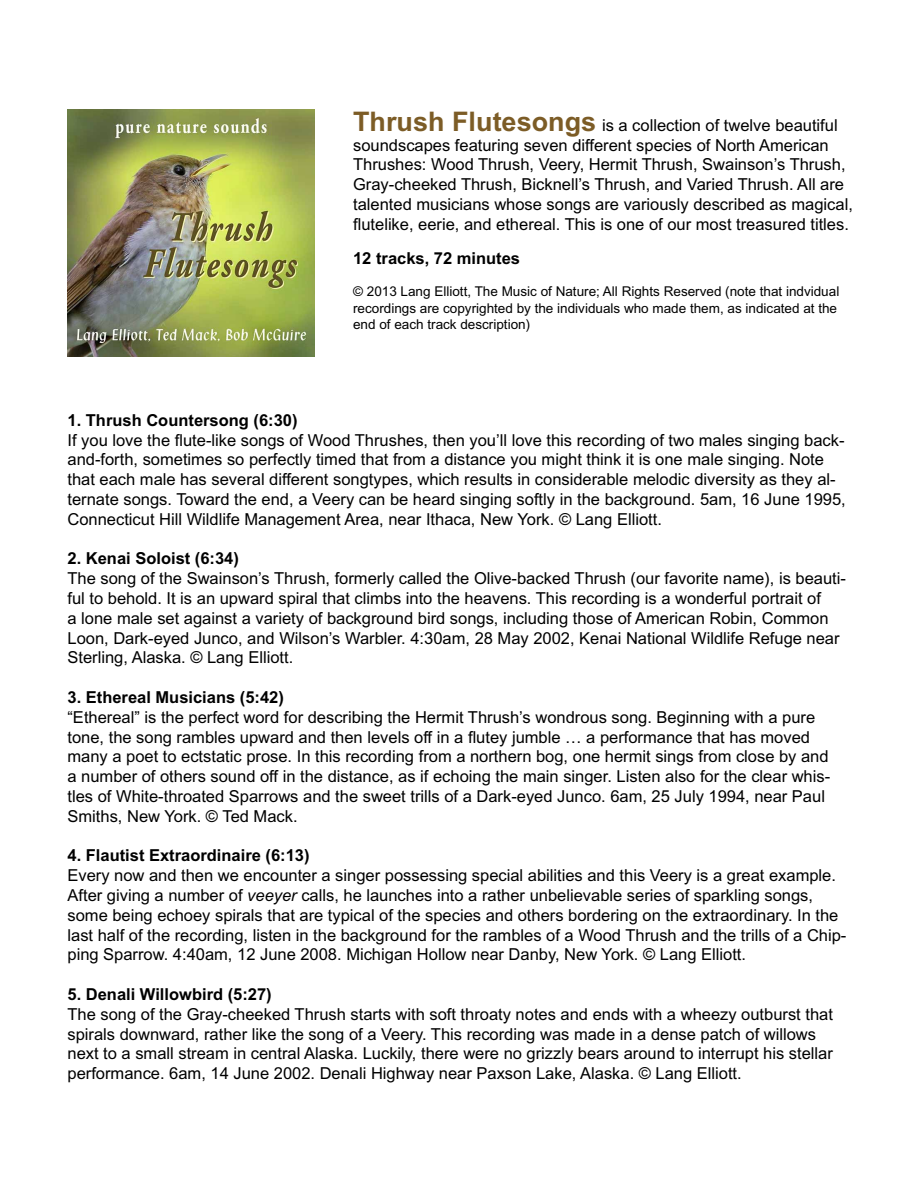
<style>
.page{position:relative;width:918px;height:1188px;background:#fff}
.page>*{position:absolute;margin:0;border:0;box-sizing:border-box;transform-origin:0 0}
.t1{font:16.5px/19.8px "Arial";color:#000}
.t2{font:700 16.5px "Arial";color:#000}
.t3{font:13.5px/16.2px "Arial";color:#000}
.s1{font-weight:700;font-size:27px;color:#7c5c26}
.s2{font-style:italic}
</style>
<div class="page">
<img style="left:68px;top:110px;width:246px;height:246px">
<p class="t1" style="left:353px;top:115px;width:501px"><span class="s1">Thrush Flutesongs</span> is a collection of twelve beautiful soundscapes featuring seven different species of North American Thrushes: Wood Thrush, Veery, Hermit Thrush, Swainson’s Thrush, Gray-cheeked Thrush, Bicknell’s Thrush, and Varied Thrush. All are talented musicians whose songs are variously described as magical, flutelike, eerie, and ethereal. This is one of our most treasured titles.</p>
<p class="t2" style="left:353px;top:249px;width:168px">12 tracks, 72 minutes</p>
<p class="t3" style="left:353px;top:284px;width:488px">© 2013 Lang Elliott, The Music of Nature; All Rights Reserved (note that indvidual recordings are copyrighted by the individuals who made them, as indicated at the end of each track description)</p>
<p class="t2" style="left:68px;top:410px;width:232px">1. Thrush Countersong (6:30)</p>
<p class="t1" style="left:68px;top:430px;width:780px">If you love the flute-like songs of Wood Thrushes, then you’ll love this recording of two males singing back&shy;and-forth, sometimes so perfectly timed that from a distance you might think it is one male singing. Note that each male has several different songtypes, which results in considerable melodic diversity as they al&shy;ternate songs. Toward the end, a Veery can be heard singing softly in the background. 5am, 16 June 1995, Connecticut Hill Wildlife Management Area, near Ithaca, New York. © Lang Elliott.</p>
<p class="t2" style="left:68px;top:549px;width:173px">2. Kenai Soloist (6:34)</p>
<p class="t1" style="left:68px;top:568px;width:780px">The song of the Swainson’s Thrush, formerly called the Olive-backed Thrush (our favorite name), is beauti&shy;ful to behold. It is an upward spiral that climbs into the heavens. This recording is a wonderful portrait of<br>a lone male set against a variety of background bird songs, including those of American Robin, Common Loon, Dark-eyed Junco, and Wilson’s Warbler. 4:30am, 28 May 2002, Kenai National Wildlife Refuge near Sterling, Alaska. © Lang Elliott.</p>
<p class="t2" style="left:68px;top:688px;width:218px">3. Ethereal Musicians (5:42)</p>
<p class="t1" style="left:68px;top:707px;width:764px">“Ethereal” is the perfect word for describing the Hermit Thrush’s wondrous song. Beginning with a pure tone, the song rambles upward and then levels off in a flutey jumble … a performance that has moved many a poet to ectstatic prose. In this recording from a northern bog, one hermit sings from close by and a number of others sound off in the distance, as if echoing the main singer. Listen also for the clear whis&shy;tles of White-throated Sparrows and the sweet trills of a Dark-eyed Junco. 6am, 25 July 1994, near Paul Smiths, New York. © Ted Mack.</p>
<p class="t2" style="left:68px;top:846px;width:244px">4. Flautist Extraordinaire (6:13)</p>
<p class="t1" style="left:68px;top:865px;width:780px">Every now and then we encounter a singer possessing special abilities and this Veery is a great example.<br>After giving a number of <span class="s2">veeyer</span> calls, he launches into a rather unbelievable series of sparkling songs, some being echoey spirals that are typical of the species and others bordering on the extraordinary. In the last half of the recording, listen in the background for the rambles of a Wood Thrush and the trills of a Chip&shy;ping Sparrow. 4:40am, 12 June 2008. Michigan Hollow near Danby, New York. © Lang Elliott.</p>
<p class="t2" style="left:68px;top:985px;width:206px">5. Denali Willowbird (5:27)</p>
<p class="t1" style="left:68px;top:1004px;width:767px">The song of the Gray-cheeked Thrush starts with soft throaty notes and ends with a wheezy outburst that spirals downward, rather like the song of a Veery. This recording was made in a dense patch of willows next to a small stream in central Alaska. Luckily, there were no grizzly bears around to interrupt his stellar performance. 6am, 14 June 2002. Denali Highway near Paxson Lake, Alaska. © Lang Elliott.</p>
</div>
